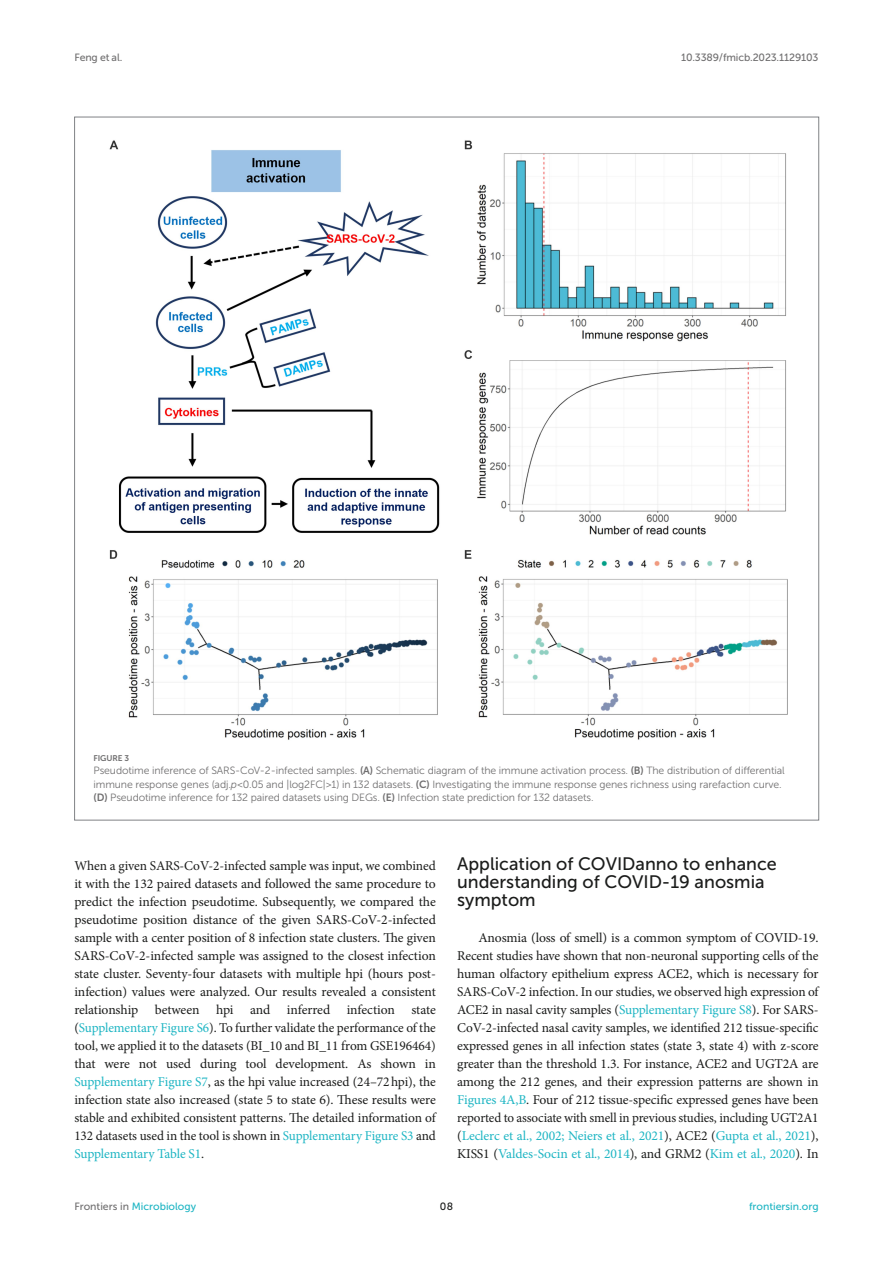
<style>
.page{position:relative;width:893px;height:1263px;background:#fff}
.page>*{position:absolute;margin:0;border:0;box-sizing:border-box;transform-origin:0 0}
.HEAD_2{font:18px/18px "Museo Sans 500";color:#1b1c1b}
.TEXT_FLUSH{font:13.5px/18px "Minion Pro";letter-spacing:-.01em;color:#1b1c1b;text-align:justify}
.FIG_LEG{font:10.5px/13.5px "Museo Sans 300";letter-spacing:-.01em;color:#706f70}
.t1{font:10.5px "Museo Sans 500";color:#1db5c3}
.t2{font:10.5px "Museo Sans 500";letter-spacing:-.015em;color:#706f70}
.t3{font:10.5px "Museo Sans 500";color:#1b1c1b}
.FIG_HD{font:8.25px "Museo Sans 700";letter-spacing:-.01em;color:#706f70}
.s1{font-family:"Museo Sans 700"}
.s2{font-style:italic}
.s3{color:#1db5c3}
.s4{color:#706f70}
</style>
<div class="page">
<img style="left:109px;top:140px;width:679px;height:600px">
<p class="t2" style="left:74px;top:51px;width:49px">Feng et al.</p>
<p class="t2" style="left:681px;top:51px;width:139px">10.3389/fmicb.2023.1129103</p>
<p class="FIG_HD" style="left:94px;top:753px;width:37px">FIGURE 3</p>
<p class="FIG_LEG" style="left:94px;top:764px;width:693px">Pseudotime inference of SARS-CoV-2-infected samples. <span class="s1">(A)</span> Schematic diagram of the immune activation process. <span class="s1">(B)</span> The distribution of differential immune response genes (adj.<span class="s2">p</span> &lt; 0.05 and |log2FC| &gt; 1) in 132 datasets. <span class="s1">(C)</span> Investigating the immune response genes richness using rarefaction curve. <span class="s1">(D)</span> Pseudotime inference for 132 paired datasets using DEGs. <span class="s1">(E)</span> Infection state prediction for 132 datasets.</p>
<p class="TEXT_FLUSH" style="left:74px;top:857px;width:363px">When a given SARS-CoV-2-infected sample was input, we combined it with the 132 paired datasets and followed the same procedure to predict the infection pseudotime. Subsequently, we compared the pseudotime position distance of the given SARS-CoV-2-infected sample with a center position of 8 infection state clusters. The given SARS-CoV-2-infected sample was assigned to the closest infection state cluster. Seventy-four datasets with multiple hpi (hours post&shy;infection) values were analyzed. Our results revealed a consistent relationship between hpi and inferred infection state (<span class="s3">Supplementary Figure S6</span>). To further validate the performance of the tool, we applied it to the datasets (BI_10 and BI_11 from GSE196464) that were not used during tool development. As shown in <span class="s3">Supplementary Figure S7</span>, as the hpi value increased (24–72hpi), the infection state also increased (state 5 to state 6). These results were stable and exhibited consistent patterns. The detailed information of 132 datasets used in the tool is shown in <span class="s3">Supplementary Figure S3</span> and <span class="s3">Supplementary Table S1</span>.</p>
<p class="HEAD_2" style="left:457px;top:855px;width:321px">Application of COVIDanno to enhance understanding of COVID-19 anosmia symptom</p>
<p class="TEXT_FLUSH" style="left:457px;top:929px;width:363px;text-indent:21px">Anosmia (loss of smell) is a common symptom of COVID-19.<br>Recent studies have shown that non-neuronal supporting cells of the human olfactory epithelium express ACE2, which is necessary for SARS-CoV-2 infection. In our studies, we observed high expression of ACE2 in nasal cavity samples (<span class="s3">Supplementary Figure S8</span>). For SARS-CoV-2-infected nasal cavity samples, we identified 212 tissue-specific expressed genes in all infection states (state 3, state 4) with z-score greater than the threshold 1.3. For instance, ACE2 and UGT2A are among the 212 genes, and their expression patterns are shown in <span class="s3">Figures 4A,B</span>. Four of 212 tissue-specific expressed genes have been reported to associate with smell in previous studies, including UGT2A1 (<span class="s3">Leclerc et al., 2002; Neiers et al., 2021</span>), ACE2 (<span class="s3">Gupta et al., 2021</span>), KISS1 (<span class="s3">Valdes-Socin et al., 2014</span>), and GRM2 (<span class="s3">Kim et al., 2020</span>). In</p>
<p class="t1" style="left:74px;top:1200px;width:123px"><span class="s4">Frontiers in</span> Microbiology</p>
<p class="t3" style="left:440px;top:1200px;width:15px">08</p>
<p class="t1" style="left:749px;top:1200px;width:71px">frontiersin.org</p>
</div>
